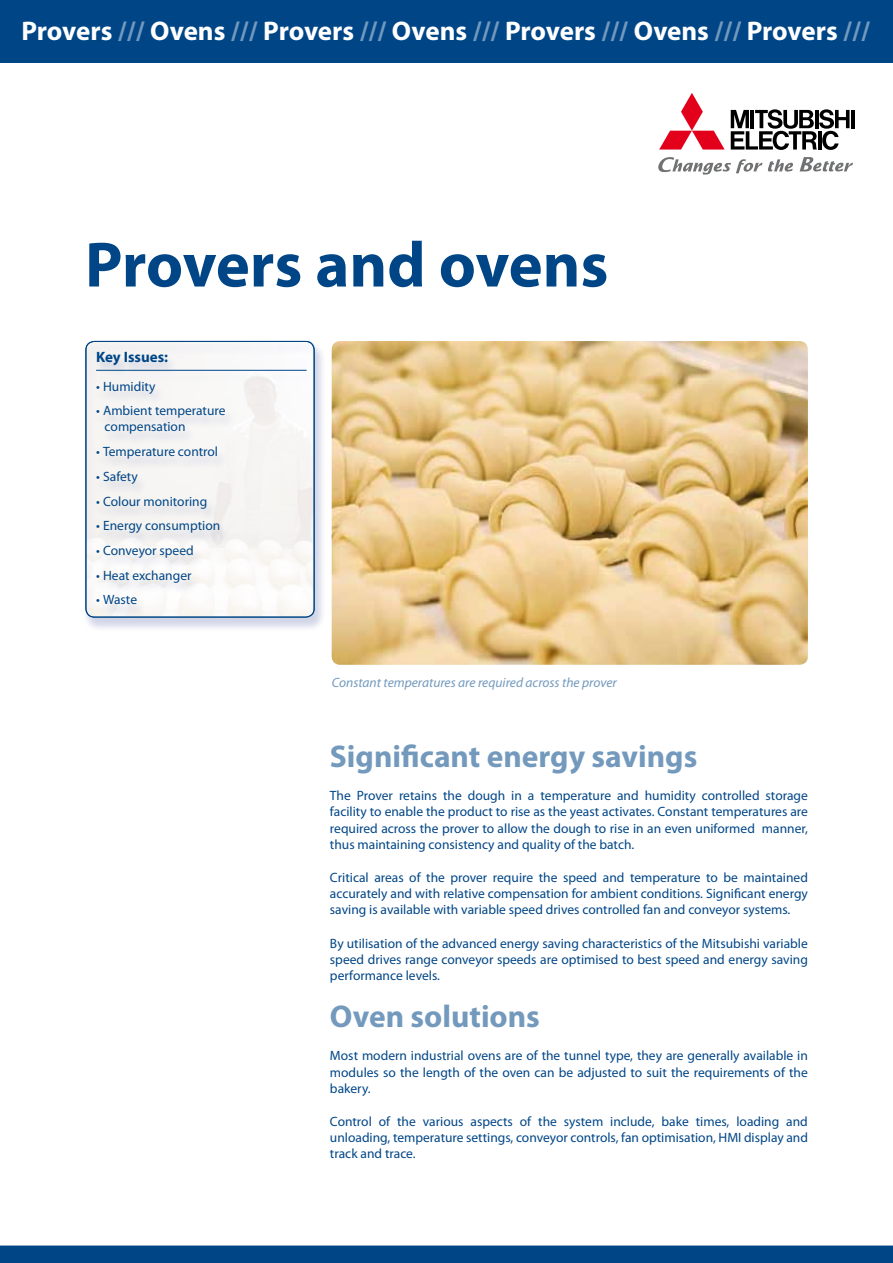
<style>
.page{position:relative;width:893px;height:1263px;background:#fff}
.page>*{position:absolute;margin:0;border:0;box-sizing:border-box;transform-origin:0 0}
.t1{font:700 64.5px "Myriad Pro";letter-spacing:-.005em;color:#004687}
.t2{font:700 31.5px "Myriad Pro";color:#7399bd}
.t3{font:700 27px "Myriad Pro";letter-spacing:-.01em;color:#fff}
.t4{font:700 15px "Myriad Pro";color:#004687}
.t5{font:13.5px/16.2px "Myriad Pro";color:#004687;text-align:justify}
.t6{font:italic 13.5px "Myriad Pro";color:#7399bd}
.s1{color:#7399bd}
</style>
<div class="page">
<div style="left:0;top:1245px;width:893px;height:18px;background:#004687"></div>
<img style="left:332px;top:341px;width:476px;height:324px">
<svg style="left:659px;top:93px;width:66px;height:57px"></svg>
<hr style="left:851px;top:110px;width:4px;height:18px;background:#000">
<svg style="left:731px;top:109px;width:118px;height:41px"></svg>
<svg style="left:658px;top:157px;width:104px;height:18px"></svg>
<svg style="left:768px;top:159px;width:25px;height:13px"></svg>
<svg style="left:800px;top:157px;width:53px;height:15px"></svg>
<div style="left:0;top:0;width:893px;height:62px;background:#004687"></div>
<div style="left:82px;top:341px;width:244px;height:291px;background:#162983;opacity:.2"></div>
<hr style="left:96px;top:370px;width:211px;height:1px;background:#004687">
<div style="left:85px;top:341px;width:229px;height:276px;border:1px solid #004687;border-radius:9px"></div>
<h3 class="t3" style="left:21px;top:13px;width:850px">Provers <span class="s1">///</span> Ovens <span class="s1">///</span> Provers <span class="s1">///</span> Ovens <span class="s1">///</span> Provers <span class="s1">///</span> Ovens <span class="s1">///</span> Provers <span class="s1">///</span></h3>
<h1 class="t1" style="left:85px;top:223px;width:525px">Provers and ovens</h1>
<p class="t4" style="left:96px;top:347px;width:73px">Key Issues:</p>
<p class="t5" style="left:96px;top:378px;width:61px">• Humidity</p>
<p class="t5" style="left:105px;top:402px;width:122px;text-indent:-9px">• Ambient temperature compensation</p>
<p class="t5" style="left:96px;top:443px;width:123px">• Temperature control</p>
<p class="t5" style="left:96px;top:468px;width:43px">• Safety</p>
<p class="t5" style="left:96px;top:493px;width:113px">• Colour monitoring</p>
<p class="t5" style="left:96px;top:517px;width:126px">• Energy consumption</p>
<p class="t5" style="left:96px;top:542px;width:99px">• Conveyor speed</p>
<p class="t5" style="left:96px;top:567px;width:97px">• Heat exchanger</p>
<p class="t5" style="left:96px;top:591px;width:42px">• Waste</p>
<p class="t6" style="left:332px;top:674px;width:287px">Constant temperatures are required across the prover</p>
<h2 class="t2" style="left:330px;top:736px;width:369px">Significant energy savings</h2>
<p class="t5" style="left:330px;top:787px;width:479px">The Prover retains the dough in a temperature and humidity controlled storage facility to enable the product to rise as the yeast activates. Constant temperatures are required across the prover to allow the dough to rise in an even uniformed manner, thus maintaining consistency and quality of the batch.</p>
<p class="t5" style="left:330px;top:869px;width:479px">Critical areas of the prover require the speed and temperature to be maintained accurately and with relative compensation for ambient conditions. Significant energy saving is available with variable speed drives controlled fan and conveyor systems.</p>
<p class="t5" style="left:330px;top:935px;width:479px">By utilisation of the advanced energy saving characteristics of the Mitsubishi variable speed drives range conveyor speeds are optimised to best speed and energy saving performance levels.</p>
<h2 class="t2" style="left:330px;top:996px;width:211px">Oven solutions</h2>
<p class="t5" style="left:330px;top:1047px;width:479px">Most modern industrial ovens are of the tunnel type, they are generally available in modules so the length of the oven can be adjusted to suit the requirements of the bakery.</p>
<p class="t5" style="left:330px;top:1113px;width:479px">Control of the various aspects of the system include, bake times, loading and unloading, temperature settings, conveyor controls, fan optimisation, HMI display and track and trace.</p>
</div>
